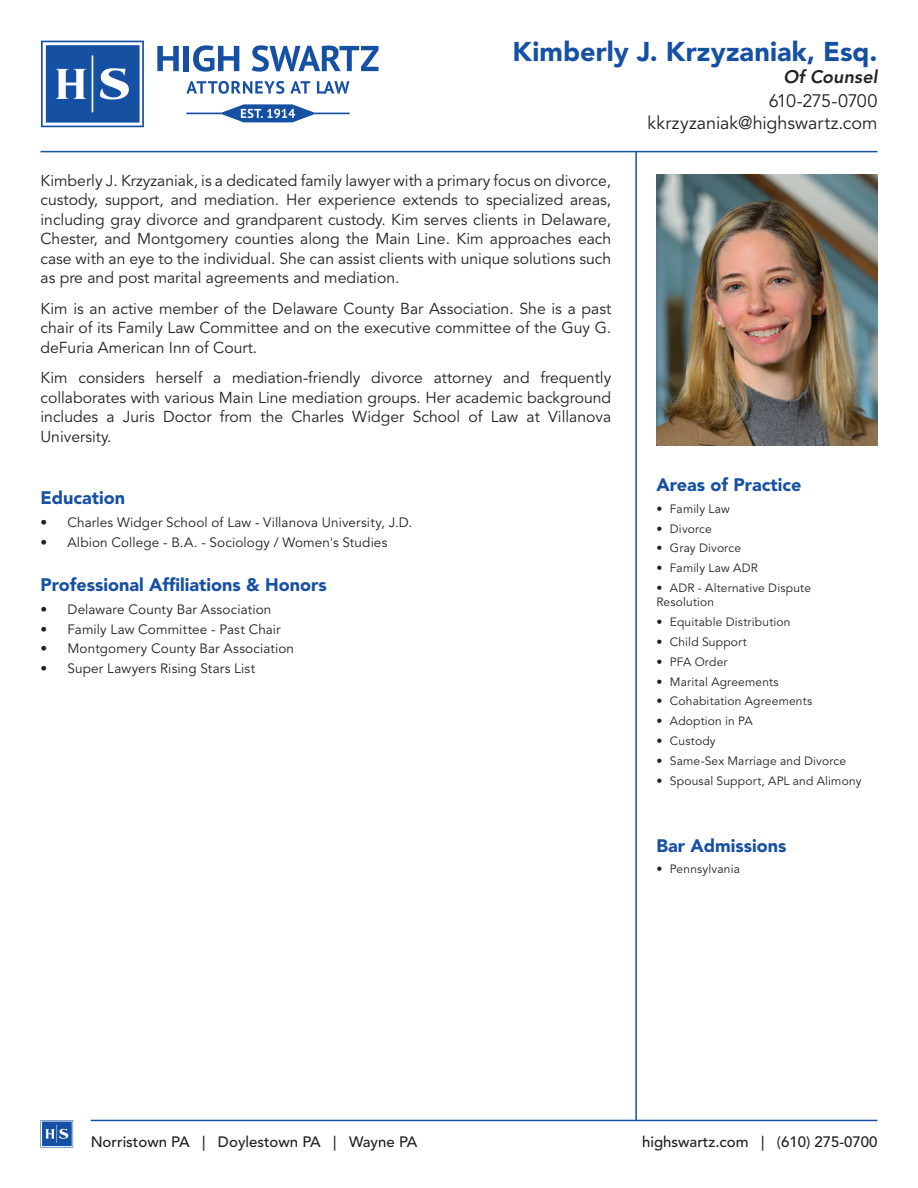
<style>
.page{position:relative;width:918px;height:1188px;background:#fff}
.page>*{position:absolute;margin:0;border:0;box-sizing:border-box;transform-origin:0 0}
.t1{font:900 27px "Avenir LT Std";letter-spacing:.005em;color:#1650a3}
.t2{font:900 18px "Avenir LT Std";color:#1650a3}
.t3{font:18px/21.6px "Avenir LT Std";letter-spacing:-.005em;color:#231f20;text-align:right}
.t4{font:italic 800 18px "Avenir LT Std";letter-spacing:.005em;color:#231f20}
.t5{font:15.75px/19.5px "Avenir LT Std";color:#231f20;text-align:justify}
.t6{font:500 15px "Avenir LT Std";color:#231f20}
.t7{font:13.5px "Avenir LT Std";letter-spacing:.01em;color:#231f20}
.t8{font:12px/14.4px "Avenir LT Std";letter-spacing:.015em;color:#231f20}
</style>
<div class="page">
<hr style="left:635px;top:151px;width:2px;height:969px;background:#1650a3">
<hr style="left:40px;top:151px;width:838px;height:1px;background:#1650a3">
<svg style="left:41px;top:41px;width:103px;height:86px"></svg>
<svg style="left:157px;top:46px;width:22px;height:25px"></svg>
<div style="left:184px;top:46px;width:5px;height:25px;background:#1650a3"></div>
<svg style="left:193px;top:45px;width:46px;height:27px"></svg>
<svg style="left:252px;top:45px;width:126px;height:27px"></svg>
<svg style="left:186px;top:81px;width:98px;height:13px"></svg>
<svg style="left:290px;top:81px;width:20px;height:13px"></svg>
<svg style="left:317px;top:81px;width:32px;height:13px"></svg>
<svg style="left:186px;top:104px;width:164px;height:18px"></svg>
<hr style="left:91px;top:1120px;width:787px;height:1px;background:#1650a3">
<svg style="left:40px;top:1120px;width:33px;height:28px"></svg>
<img style="left:656px;top:174px;width:222px;height:272px">
<h1 class="t1" style="left:512px;top:35px;width:367px">Kimberly J. Krzyzaniak, Esq.</h1>
<p class="t4" style="left:783px;top:66px;width:96px">Of Counsel</p>
<p class="t3" style="left:648px;top:91px;width:231px">610-275-0700 kkrzyzaniak@highswartz.com</p>
<p class="t5" style="left:40px;top:171px;width:572px">Kimberly J. Krzyzaniak, is a dedicated family lawyer with a primary focus on divorce, custody, support, and mediation. Her experience extends to specialized areas, including gray divorce and grandparent custody. Kim serves clients in Delaware, Chester, and Montgomery counties along the Main Line. Kim approaches each case with an eye to the individual. She can assist clients with unique solutions such as pre and post marital agreements and mediation.</p>
<p class="t5" style="left:40px;top:299px;width:572px">Kim is an active member of the Delaware County Bar Association. She is a past chair of its Family Law Committee and on the executive committee of the Guy G. deFuria American Inn of Court.</p>
<p class="t5" style="left:40px;top:368px;width:572px">Kim considers herself a mediation-friendly divorce attorney and frequently collaborates with various Main Line mediation groups. Her academic background includes a Juris Doctor from the Charles Widger School of Law at Villanova University.</p>
<p class="t2" style="left:40px;top:487px;width:86px">Education</p>
<p class="t7" style="left:40px;top:515px;width:373px">• Charles Widger School of Law - Villanova University, J.D.</p>
<p class="t7" style="left:40px;top:535px;width:348px">• Albion College - B.A. - Sociology / Women's Studies</p>
<p class="t2" style="left:40px;top:574px;width:288px">Professional Affiliations &amp; Honors</p>
<p class="t7" style="left:40px;top:602px;width:232px">• Delaware County Bar Association</p>
<p class="t7" style="left:40px;top:621px;width:242px">• Family Law Committee - Past Chair</p>
<p class="t7" style="left:40px;top:641px;width:255px">• Montgomery County Bar Association</p>
<p class="t7" style="left:40px;top:660px;width:216px">• Super Lawyers Rising Stars List</p>
<p class="t2" style="left:656px;top:474px;width:146px">Areas of Practice</p>
<p class="t8" style="left:656px;top:502px;width:75px">• Family Law</p>
<p class="t8" style="left:656px;top:522px;width:57px">• Divorce</p>
<p class="t8" style="left:656px;top:541px;width:86px">• Gray Divorce</p>
<p class="t8" style="left:656px;top:561px;width:103px">• Family Law ADR</p>
<p class="t8" style="left:656px;top:581px;width:156px">• ADR - Alternative Dispute<br>Resolution</p>
<p class="t8" style="left:656px;top:615px;width:136px">• Equitable Distribution</p>
<p class="t8" style="left:656px;top:635px;width:92px">• Child Support</p>
<p class="t8" style="left:656px;top:655px;width:73px">• PFA Order</p>
<p class="t8" style="left:656px;top:675px;width:124px">• Marital Agreements</p>
<p class="t8" style="left:656px;top:694px;width:157px">• Cohabitation Agreements</p>
<p class="t8" style="left:656px;top:714px;width:98px">• Adoption in PA</p>
<p class="t8" style="left:656px;top:734px;width:61px">• Custody</p>
<p class="t8" style="left:656px;top:754px;width:191px">• Same-Sex Marriage and Divorce</p>
<p class="t8" style="left:656px;top:774px;width:207px">• Spousal Support, APL and Alimony</p>
<p class="t2" style="left:656px;top:835px;width:131px">Bar Admissions</p>
<p class="t8" style="left:656px;top:862px;width:85px">• Pennsylvania</p>
<p class="t6" style="left:91px;top:1133px;width:328px">Norristown PA | Doylestown PA | Wayne PA</p>
<p class="t6" style="left:642px;top:1133px;width:237px">highswartz.com | (610) 275-0700</p>
</div>
